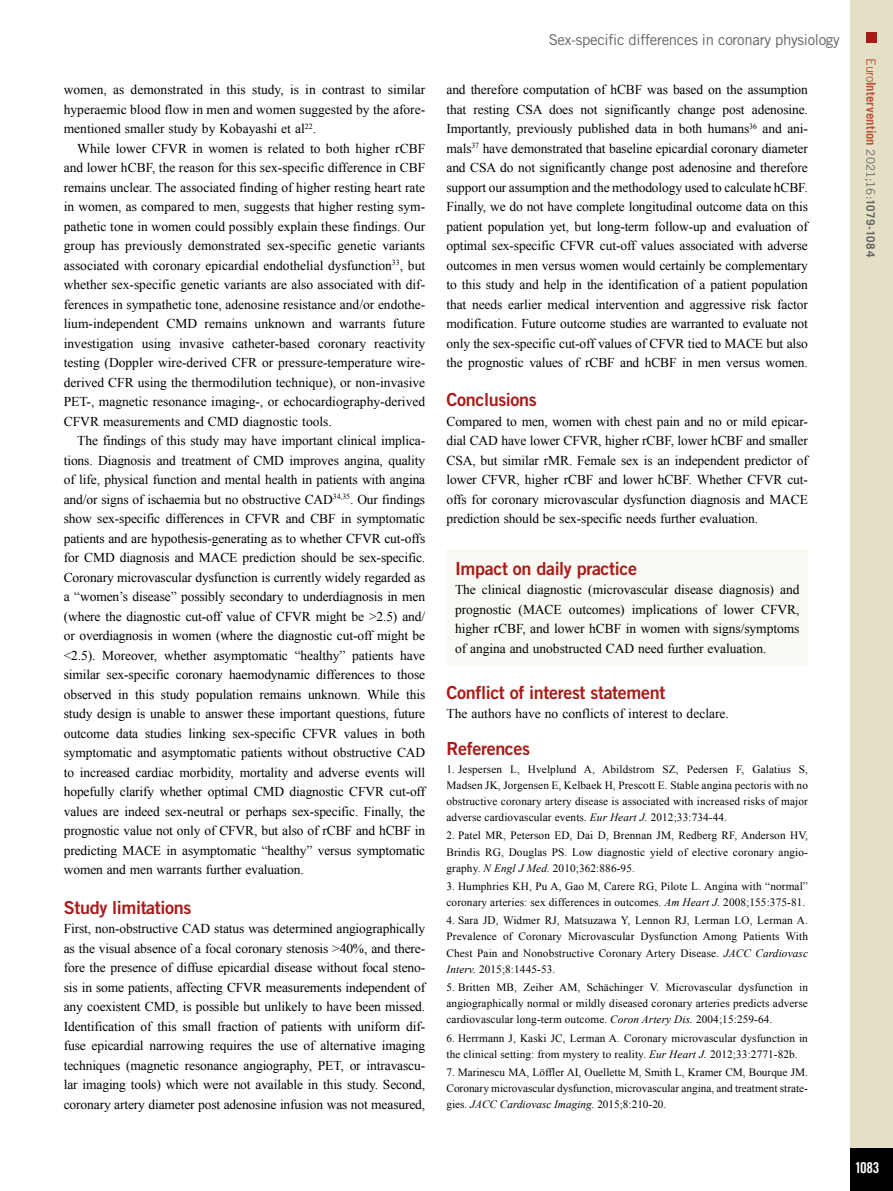
<style>
.page{position:relative;width:893px;height:1191px;background:#fff}
.page>*{position:absolute;margin:0;border:0;box-sizing:border-box;transform-origin:0 0}
.t1{font:18px "Trade Gothic LT Std Bd 2";letter-spacing:-.02em;color:#a91b18}
.t2{font:15px "Trade Gothic LT Std";letter-spacing:-.02em;color:#646363}
.t3{font:15px "Trade Gothic LT Std Bd Cn 20";color:#fff}
.t4{font:13.5px/19.5px "Times New Roman";letter-spacing:-.01em;color:#000;text-align:justify}
.t5{font:700 12.75px "Trade Gothic LT Std";letter-spacing:.005em;color:#bc533d}
.t6{font:11.25px/16px "Times New Roman";letter-spacing:.01em;color:#000;text-align:justify}
.s1{font-style:italic}
.s2{font-weight:400}
.s3{font-weight:400;font-size:11.7px;color:#646363}
.s4{font-size:11.7px;color:#646363}
</style>
<div class="page">
<div style="left:850px;top:0;width:43px;height:1191px;background:#e4e0c5"></div>
<div style="left:850px;top:1148px;width:43px;height:43px;background:#000"></div>
<div style="left:866px;top:32px;width:11px;height:10px;background:#a91b18"></div>
<div style="left:446px;top:549px;width:362px;height:116px;background:#faf9f3"></div>
<p class="t4" style="left:64px;top:80px;width:363px">women, as demonstrated in this study, is in contrast to similar hyperaemic blood flow in men and women suggested by the afore&shy;mentioned smaller study by Kobayashi et al<sup>22</sup>.</p>
<p class="t4" style="left:64px;top:138px;width:363px;text-indent:14px">While lower CFVR in women is related to both higher rCBF and lower hCBF, the reason for this sex-specific difference in CBF remains unclear. The associated finding of higher resting heart rate in women, as compared to men, suggests that higher resting sym&shy;pathetic tone in women could possibly explain these findings. Our group has previously demonstrated sex-specific genetic variants associated with coronary epicardial endothelial dysfunction<sup>33</sup>, but whether sex-specific genetic variants are also associated with dif&shy;ferences in sympathetic tone, adenosine resistance and/or endothe&shy;lium-independent CMD remains unknown and warrants future investigation using invasive catheter-based coronary reactivity testing (Doppler wire-derived CFR or pressure-temperature wire&shy;derived CFR using the thermodilution technique), or non-invasive PET-, magnetic resonance imaging-, or echocardiography-derived CFVR measurements and CMD diagnostic tools.</p>
<p class="t4" style="left:64px;top:431px;width:363px;text-indent:14px">The findings of this study may have important clinical implica&shy;tions. Diagnosis and treatment of CMD improves angina, quality of life, physical function and mental health in patients with angina and/or signs of ischaemia but no obstructive CAD<sup>34,35</sup>. Our findings show sex-specific differences in CFVR and CBF in symptomatic patients and are hypothesis-generating as to whether CFVR cut-offs for CMD diagnosis and MACE prediction should be sex-specific.<br>Coronary microvascular dysfunction is currently widely regarded as a “women’s disease” possibly secondary to underdiagnosis in men (where the diagnostic cut-off value of CFVR might be &gt;2.5) and/ or overdiagnosis in women (where the diagnostic cut-off might be &lt;2.5). Moreover, whether asymptomatic “healthy” patients have similar sex-specific coronary haemodynamic differences to those observed in this study population remains unknown. While this study design is unable to answer these important questions, future outcome data studies linking sex-specific CFVR values in both symptomatic and asymptomatic patients without obstructive CAD to increased cardiac morbidity, mortality and adverse events will hopefully clarify whether optimal CMD diagnostic CFVR cut-off values are indeed sex-neutral or perhaps sex-specific. Finally, the prognostic value not only of CFVR, but also of rCBF and hCBF in predicting MACE in asymptomatic “healthy” versus symptomatic women and men warrants further evaluation.</p>
<h1 class="t1" style="left:64px;top:896px;width:129px">Study limitations</h1>
<p class="t4" style="left:64px;top:918px;width:363px">First, non-obstructive CAD status was determined angiographically as the visual absence of a focal coronary stenosis &gt;40%, and there&shy;fore the presence of diffuse epicardial disease without focal steno&shy;sis in some patients, affecting CFVR measurements independent of any coexistent CMD, is possible but unlikely to have been missed.<br>Identification of this small fraction of patients with uniform dif&shy;fuse epicardial narrowing requires the use of alternative imaging techniques (magnetic resonance angiography, PET, or intravascu&shy;lar imaging tools) which were not available in this study. Second, coronary artery diameter post adenosine infusion was not measured,</p>
<p class="t2" style="left:549px;top:30px;width:293px">Sex-specific differences in coronary physiology</p>
<p class="t4" style="left:446px;top:80px;width:363px">and therefore computation of hCBF was based on the assumption that resting CSA does not significantly change post adenosine.<br>Importantly, previously published data in both humans<sup>36</sup> and ani&shy;mals<sup>37</sup> have demonstrated that baseline epicardial coronary diameter and CSA do not significantly change post adenosine and therefore support our assumption and the methodology used to calculate hCBF.<br>Finally, we do not have complete longitudinal outcome data on this patient population yet, but long-term follow-up and evaluation of optimal sex-specific CFVR cut-off values associated with adverse outcomes in men versus women would certainly be complementary to this study and help in the identification of a patient population that needs earlier medical intervention and aggressive risk factor modification. Future outcome studies are warranted to evaluate not only the sex-specific cut-off values of CFVR tied to MACE but also the prognostic values of rCBF and hCBF in men versus women.</p>
<h1 class="t1" style="left:446px;top:389px;width:92px">Conclusions</h1>
<p class="t4" style="left:446px;top:411px;width:363px">Compared to men, women with chest pain and no or mild epicar&shy;dial CAD have lower CFVR, higher rCBF, lower hCBF and smaller CSA, but similar rMR. Female sex is an independent predictor of lower CFVR, higher rCBF and lower hCBF. Whether CFVR cut&shy;offs for coronary microvascular dysfunction diagnosis and MACE prediction should be sex-specific needs further evaluation.</p>
<h1 class="t1" style="left:455px;top:557px;width:184px">Impact on daily practice</h1>
<p class="t4" style="left:455px;top:580px;width:346px">The clinical diagnostic (microvascular disease diagnosis) and prognostic (MACE outcomes) implications of lower CFVR, higher rCBF, and lower hCBF in women with signs/symptoms of angina and unobstructed CAD need further evaluation.</p>
<h1 class="t1" style="left:446px;top:681px;width:220px">Conflict of interest statement</h1>
<p class="t4" style="left:446px;top:703px;width:284px">The authors have no conflicts of interest to declare.</p>
<h1 class="t1" style="left:446px;top:737px;width:85px">References</h1>
<p class="t6" style="left:446px;top:761px;width:363px">1. Jespersen L, Hvelplund A, Abildstrom SZ, Pedersen F, Galatius S, Madsen JK, Jorgensen E, Kelbaek H, Prescott E. Stable angina pectoris with no obstructive coronary artery disease is associated with increased risks of major adverse cardiovascular events. <span class="s1">Eur Heart J.</span> 2012;33:734-44.</p>
<p class="t6" style="left:446px;top:827px;width:363px">2. Patel MR, Peterson ED, Dai D, Brennan JM, Redberg RF, Anderson HV, Brindis RG, Douglas PS. Low diagnostic yield of elective coronary angio&shy;graphy. <span class="s1">N Engl J Med.</span> 2010;362:886-95.</p>
<p class="t6" style="left:446px;top:878px;width:363px">3. Humphries KH, Pu A, Gao M, Carere RG, Pilote L. Angina with “normal” coronary arteries: sex differences in outcomes. <span class="s1">Am Heart J.</span> 2008;155:375-81.</p>
<p class="t6" style="left:446px;top:912px;width:363px">4. Sara JD, Widmer RJ, Matsuzawa Y, Lennon RJ, Lerman LO, Lerman A.<br>Prevalence of Coronary Microvascular Dysfunction Among Patients With Chest Pain and Nonobstructive Coronary Artery Disease. <span class="s1">JACC Cardiovasc Interv.</span> 2015;8:1445-53.</p>
<p class="t6" style="left:446px;top:979px;width:363px">5. Britten MB, Zeiher AM, Schächinger V. Microvascular dysfunction in angiographically normal or mildly diseased coronary arteries predicts adverse cardiovascular long-term outcome. <span class="s1">Coron Artery Dis.</span> 2004;15:259-64.</p>
<p class="t6" style="left:446px;top:1029px;width:363px">6. Herrmann J, Kaski JC, Lerman A. Coronary microvascular dysfunction in the clinical setting: from mystery to reality. <span class="s1">Eur Heart J.</span> 2012;33:2771-82b.</p>
<p class="t6" style="left:446px;top:1064px;width:363px">7. Marinescu MA, Löffler AI, Ouellette M, Smith L, Kramer CM, Bourque JM.<br>Coronary microvascular dysfunction, microvascular angina, and treatment strate&shy;gies. <span class="s1">JACC Cardiovasc Imaging.</span> 2015;8:210-20.</p>
<p class="t5" style="left:879px;top:58px;width:200px;rotate:90deg"><span class="s2">Euro</span>Intervention <span class="s3">2021;16:</span><span class="s4">1079-1084</span></p>
<p class="t3" style="left:855px;top:1158px;width:26px">1083</p>
</div>
